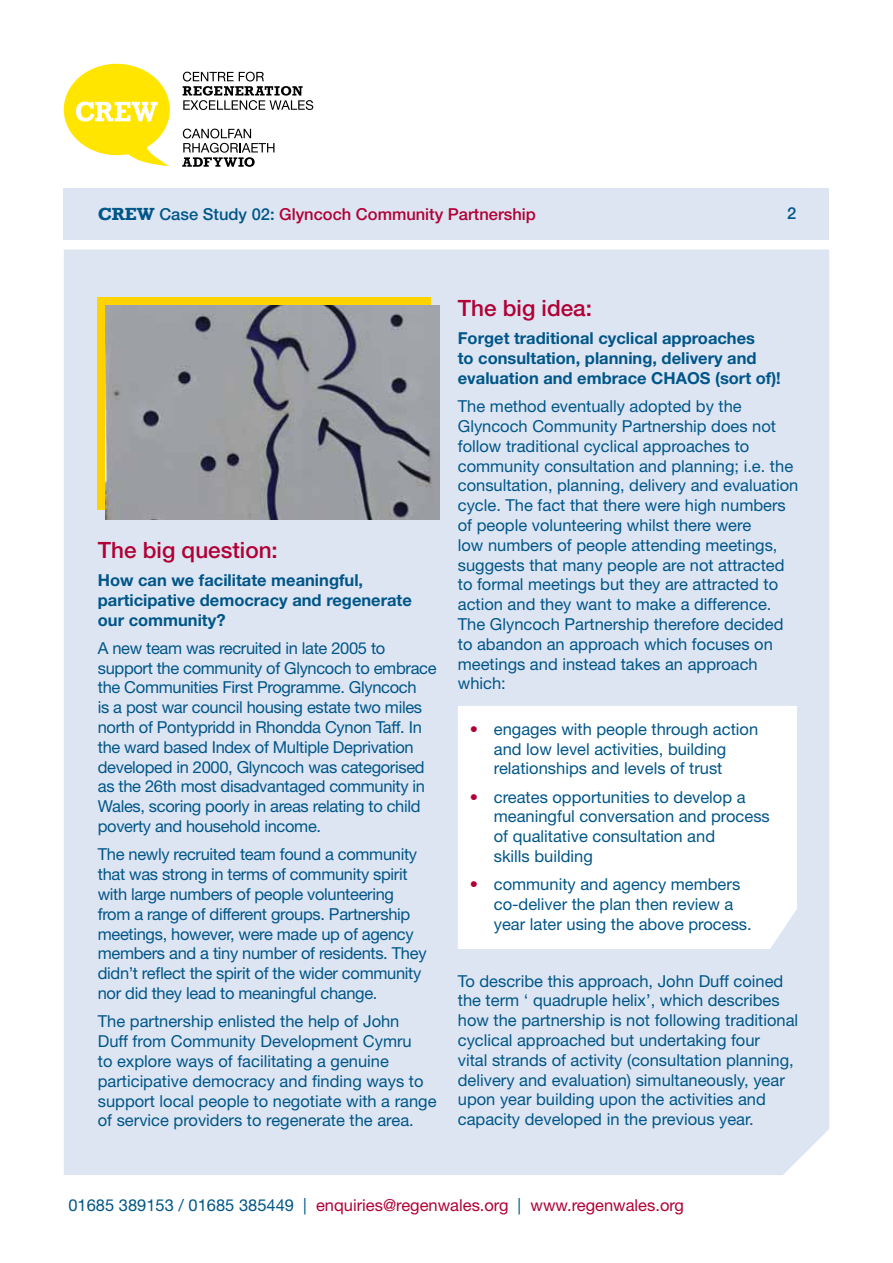
<style>
.page{position:relative;width:893px;height:1263px;background:#fff}
.page>*{position:absolute;margin:0;border:0;box-sizing:border-box;transform-origin:0 0}
.t1{font:500 22.5px "Helvetica Neue LT Std";color:#b10035}
.t2{font:16.5px/19.8px "Helvetica Neue LT Std";color:#005688}
.t3{font:16.5px/19.8px "Helvetica Neue LT Std";letter-spacing:-.02em;color:#005688}
.t4{font:700 16.5px/19.8px "Helvetica Neue LT Std";color:#005688}
.t5{font:16.5px "Helvetica Neue LT Std";color:#b10035}
.t6{font:500 16.5px "Helvetica Neue LT Std";color:#b10035}
.t7{font:500 16.5px "Helvetica Neue LT Std";color:#005688}
.s1{font-family:"Rockwell";font-weight:700;font-size:18px;color:#005688}
.s2{color:#005688}
.s3{color:#b10035}
</style>
<div class="page">
<div style="left:64px;top:249px;width:765px;height:926px;background:#dde5f2"></div>
<div style="left:64px;top:188px;width:765px;height:52px;background:#dde5f2"></div>
<svg style="left:183px;top:72px;width:130px;height:38px"></svg>
<svg style="left:182px;top:129px;width:92px;height:38px"></svg>
<svg style="left:64px;top:64px;width:106px;height:102px"></svg>
<svg style="left:458px;top:706px;width:339px;height:243px"></svg>
<div style="left:98px;top:297px;width:333px;height:212px;background:#ffd300"></div>
<img style="left:106px;top:305px;width:333px;height:214px">
<p class="t6" style="left:98px;top:204px;width:440px"><span class="s1">CREW</span> <span class="s2">Case Study 02:</span> Glyncoch Community Partnership</p>
<p class="t7" style="left:787px;top:204px;width:11px">2</p>
<h1 class="t1" style="left:98px;top:536px;width:182px">The big question:</h1>
<p class="t4" style="left:98px;top:570px;width:316px">How can we facilitate meaningful, participative democracy and regenerate our community?</p>
<p class="t3" style="left:98px;top:638px;width:340px">A new team was recruited in late 2005 to support the community of Glyncoch to embrace the Communities First Programme. Glyncoch<br>is a post war council housing estate two miles north of Pontypridd in Rhondda Cynon Taff. In the ward based Index of Multiple Deprivation developed in 2000, Glyncoch was categorised as the 26th most disadvantaged community in Wales, scoring poorly in areas relating to child poverty and household income.</p>
<p class="t3" style="left:98px;top:844px;width:330px">The newly recruited team found a community that was strong in terms of community spirit with large numbers of people volunteering from a range of different groups. Partnership meetings, however, were made up of agency members and a tiny number of residents. They didn’t reflect the spirit of the wider community nor did they lead to meaningful change.</p>
<p class="t2" style="left:98px;top:1011px;width:340px">The partnership enlisted the help of John<br>Duff from Community Development Cymru<br>to explore ways of facilitating a genuine participative democracy and finding ways to support local people to negotiate with a range of service providers to regenerate the area.</p>
<h1 class="t1" style="left:458px;top:294px;width:136px">The big idea:</h1>
<p class="t4" style="left:458px;top:328px;width:324px">Forget traditional cyclical approaches<br>to consultation, planning, delivery and evaluation and embrace CHAOS (sort of)!</p>
<p class="t2" style="left:458px;top:396px;width:342px">The method eventually adopted by the Glyncoch Community Partnership does not follow traditional cyclical approaches to community consultation and planning; i.e. the consultation, planning, delivery and evaluation cycle. The fact that there were high numbers of people volunteering whilst there were<br>low numbers of people attending meetings, suggests that many people are not attracted to formal meetings but they are attracted to action and they want to make a difference.<br>The Glyncoch Partnership therefore decided to abandon an approach which focuses on meetings and instead takes an approach which:</p>
<p class="t2" style="left:494px;top:719px;width:266px;text-indent:-24px"><span class="s3">•</span> engages with people through action and low level activities, building relationships and levels of trust</p>
<p class="t2" style="left:494px;top:787px;width:277px;text-indent:-24px"><span class="s3">•</span> creates opportunities to develop a meaningful conversation and process of qualitative consultation and<br>skills building</p>
<p class="t2" style="left:494px;top:874px;width:259px;text-indent:-24px"><span class="s3">•</span> community and agency members co-deliver the plan then review a year later using the above process.</p>
<p class="t2" style="left:458px;top:970px;width:342px">To describe this approach, John Duff coined the term ‘ quadruple helix’, which describes how the partnership is not following traditional cyclical approached but undertaking four<br>vital strands of activity (consultation planning, delivery and evaluation) simultaneously, year upon year building upon the activities and capacity developed in the previous year.</p>
<p class="t5" style="left:68px;top:1195px;width:617px"><span class="s2">01685 389153 / 01685 385449 |</span> enquiries@regenwales.org <span class="s2">|</span> www.regenwales.org</p>
</div>
